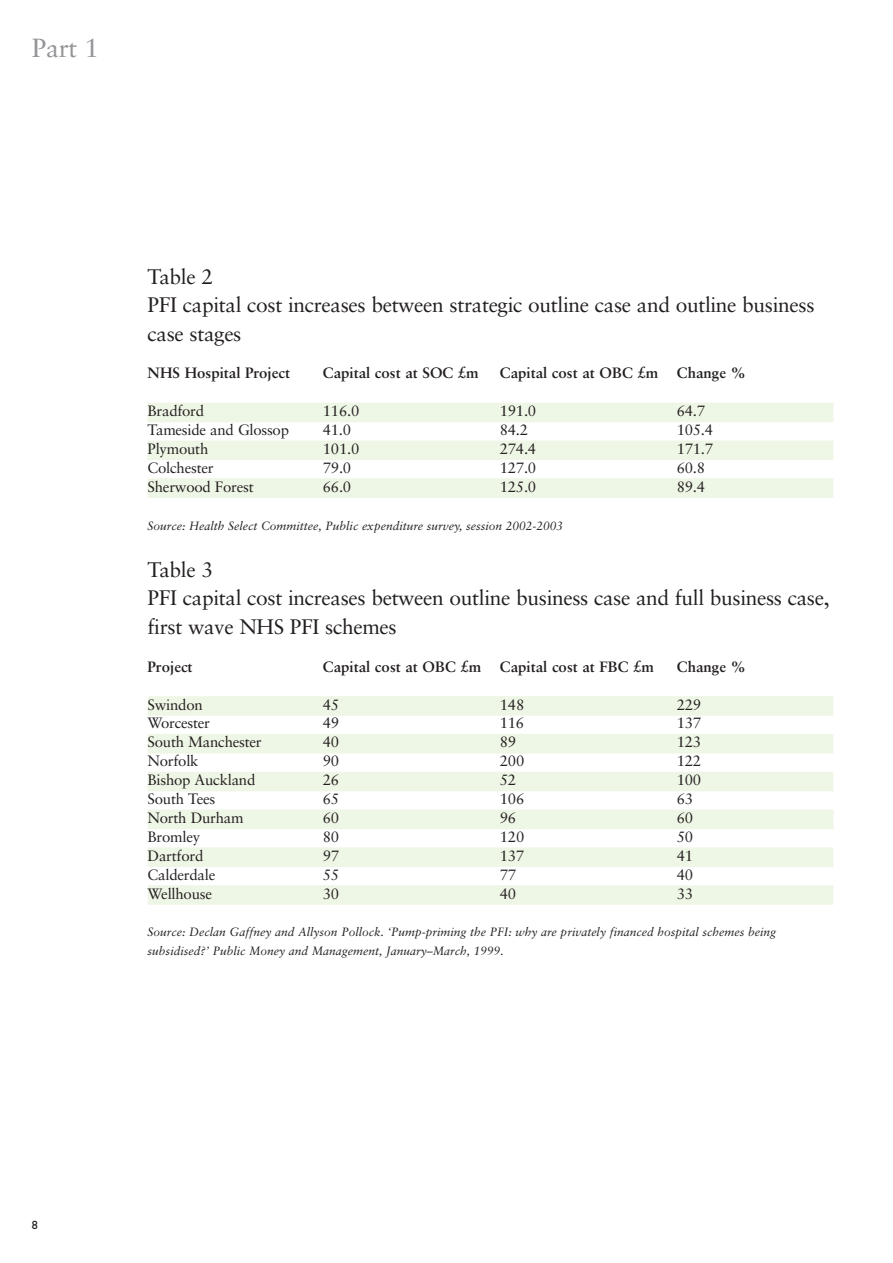
<style>
.page{position:relative;width:893px;height:1263px;background:#fff}
.page>*{position:absolute;margin:0;border:0;box-sizing:border-box;transform-origin:0 0}
.t1{font:26.25px "Sabon";color:#939598}
.t2{font:21px/28.5px "Sabon";letter-spacing:-.015em;color:#231f20}
.t3{font:15px "Sabon";letter-spacing:-.015em;color:#231f20}
.t4{font:700 15px "Sabon";color:#231f20}
.t5{font:italic 12px/18.9px "Sabon";color:#231f20}
.t6{font:12px "Gill Sans";color:#231f20}
</style>
<div class="page">
<div style="left:148px;top:403px;width:685px;height:19px;background:#eef6e5"></div>
<div style="left:148px;top:441px;width:685px;height:19px;background:#eef6e5"></div>
<div style="left:148px;top:478px;width:685px;height:20px;background:#eef6e5"></div>
<div style="left:148px;top:696px;width:685px;height:20px;background:#eef6e5"></div>
<div style="left:148px;top:734px;width:685px;height:19px;background:#eef6e5"></div>
<div style="left:148px;top:772px;width:685px;height:19px;background:#eef6e5"></div>
<div style="left:148px;top:810px;width:685px;height:19px;background:#eef6e5"></div>
<div style="left:148px;top:847px;width:685px;height:20px;background:#eef6e5"></div>
<div style="left:148px;top:885px;width:685px;height:20px;background:#eef6e5"></div>
<h1 class="t1" style="left:32px;top:37px;width:69px">Part 1</h1>
<h2 class="t2" style="left:148px;top:264px;width:668px">Table 2<br>PFI capital cost increases between strategic outline case and outline business case stages</h2>
<p class="t4" style="left:148px;top:367px;width:144px">NHS Hospital Project</p>
<p class="t4" style="left:323px;top:367px;width:157px">Capital cost at SOC £m</p>
<p class="t4" style="left:500px;top:367px;width:247px">Capital cost at OBC £m Change %</p>
<p class="t3" style="left:148px;top:405px;width:58px">Bradford</p>
<p class="t3" style="left:323px;top:405px;width:38px">116.0</p>
<p class="t3" style="left:500px;top:405px;width:38px">191.0</p>
<p class="t3" style="left:677px;top:405px;width:30px">64.7</p>
<p class="t3" style="left:148px;top:424px;width:143px">Tameside and Glossop</p>
<p class="t3" style="left:323px;top:424px;width:30px">41.0</p>
<p class="t3" style="left:500px;top:424px;width:30px">84.2</p>
<p class="t3" style="left:677px;top:424px;width:38px">105.4</p>
<p class="t3" style="left:148px;top:442px;width:62px">Plymouth</p>
<p class="t3" style="left:323px;top:442px;width:38px">101.0</p>
<p class="t3" style="left:500px;top:442px;width:38px">274.4</p>
<p class="t3" style="left:677px;top:442px;width:38px">171.7</p>
<p class="t3" style="left:148px;top:461px;width:68px">Colchester</p>
<p class="t3" style="left:323px;top:461px;width:30px">79.0</p>
<p class="t3" style="left:500px;top:461px;width:38px">127.0</p>
<p class="t3" style="left:677px;top:461px;width:30px">60.8</p>
<p class="t3" style="left:148px;top:480px;width:108px">Sherwood Forest</p>
<p class="t3" style="left:323px;top:480px;width:30px">66.0</p>
<p class="t3" style="left:500px;top:480px;width:38px">125.0</p>
<p class="t3" style="left:677px;top:480px;width:30px">89.4</p>
<p class="t5" style="left:148px;top:517px;width:417px">Source: Health Select Committee, Public expenditure survey, session 2002-2003</p>
<h2 class="t2" style="left:148px;top:557px;width:683px">Table 3<br>PFI capital cost increases between outline business case and full business case, first wave NHS PFI schemes</h2>
<p class="t4" style="left:148px;top:660px;width:46px">Project</p>
<p class="t4" style="left:323px;top:660px;width:333px">Capital cost at OBC £m Capital cost at FBC £m</p>
<p class="t4" style="left:677px;top:660px;width:70px">Change %</p>
<p class="t3" style="left:148px;top:698px;width:57px">Swindon</p>
<p class="t3" style="left:323px;top:698px;width:18px">45</p>
<p class="t3" style="left:500px;top:698px;width:26px">148</p>
<p class="t3" style="left:677px;top:698px;width:26px">229</p>
<p class="t3" style="left:148px;top:717px;width:64px">Worcester</p>
<p class="t3" style="left:323px;top:717px;width:18px">49</p>
<p class="t3" style="left:500px;top:717px;width:26px">116</p>
<p class="t3" style="left:677px;top:717px;width:26px">137</p>
<p class="t3" style="left:148px;top:736px;width:116px">South Manchester</p>
<p class="t3" style="left:323px;top:736px;width:18px">40</p>
<p class="t3" style="left:500px;top:736px;width:18px">89</p>
<p class="t3" style="left:677px;top:736px;width:26px">123</p>
<p class="t3" style="left:148px;top:755px;width:52px">Norfolk</p>
<p class="t3" style="left:323px;top:755px;width:18px">90</p>
<p class="t3" style="left:500px;top:755px;width:26px">200</p>
<p class="t3" style="left:677px;top:755px;width:26px">122</p>
<p class="t3" style="left:148px;top:774px;width:109px">Bishop Auckland</p>
<p class="t3" style="left:323px;top:774px;width:18px">26</p>
<p class="t3" style="left:500px;top:774px;width:18px">52</p>
<p class="t3" style="left:677px;top:774px;width:26px">100</p>
<p class="t3" style="left:148px;top:793px;width:69px">South Tees</p>
<p class="t3" style="left:323px;top:793px;width:18px">65</p>
<p class="t3" style="left:500px;top:793px;width:26px">106</p>
<p class="t3" style="left:677px;top:793px;width:18px">63</p>
<p class="t3" style="left:148px;top:811px;width:97px">North Durham</p>
<p class="t3" style="left:323px;top:811px;width:18px">60</p>
<p class="t3" style="left:500px;top:811px;width:18px">96</p>
<p class="t3" style="left:677px;top:811px;width:18px">60</p>
<p class="t3" style="left:148px;top:830px;width:54px">Bromley</p>
<p class="t3" style="left:323px;top:830px;width:18px">80</p>
<p class="t3" style="left:500px;top:830px;width:26px">120</p>
<p class="t3" style="left:677px;top:830px;width:18px">50</p>
<p class="t3" style="left:148px;top:849px;width:57px">Dartford</p>
<p class="t3" style="left:323px;top:849px;width:18px">97</p>
<p class="t3" style="left:500px;top:849px;width:26px">137</p>
<p class="t3" style="left:677px;top:849px;width:18px">41</p>
<p class="t3" style="left:148px;top:868px;width:69px">Calderdale</p>
<p class="t3" style="left:323px;top:868px;width:18px">55</p>
<p class="t3" style="left:500px;top:868px;width:18px">77</p>
<p class="t3" style="left:677px;top:868px;width:18px">40</p>
<p class="t3" style="left:148px;top:887px;width:66px">Wellhouse</p>
<p class="t3" style="left:323px;top:887px;width:18px">30</p>
<p class="t3" style="left:500px;top:887px;width:18px">40</p>
<p class="t3" style="left:677px;top:887px;width:18px">33</p>
<p class="t5" style="left:148px;top:924px;width:630px">Source: Declan Gaffney and Allyson Pollock. ‘Pump-priming the PFI: why are privately financed hospital schemes being subsidised?’ Public Money and Management, January–March, 1999.</p>
<p class="t6" style="left:32px;top:1217px;width:7px">8</p>
</div>
